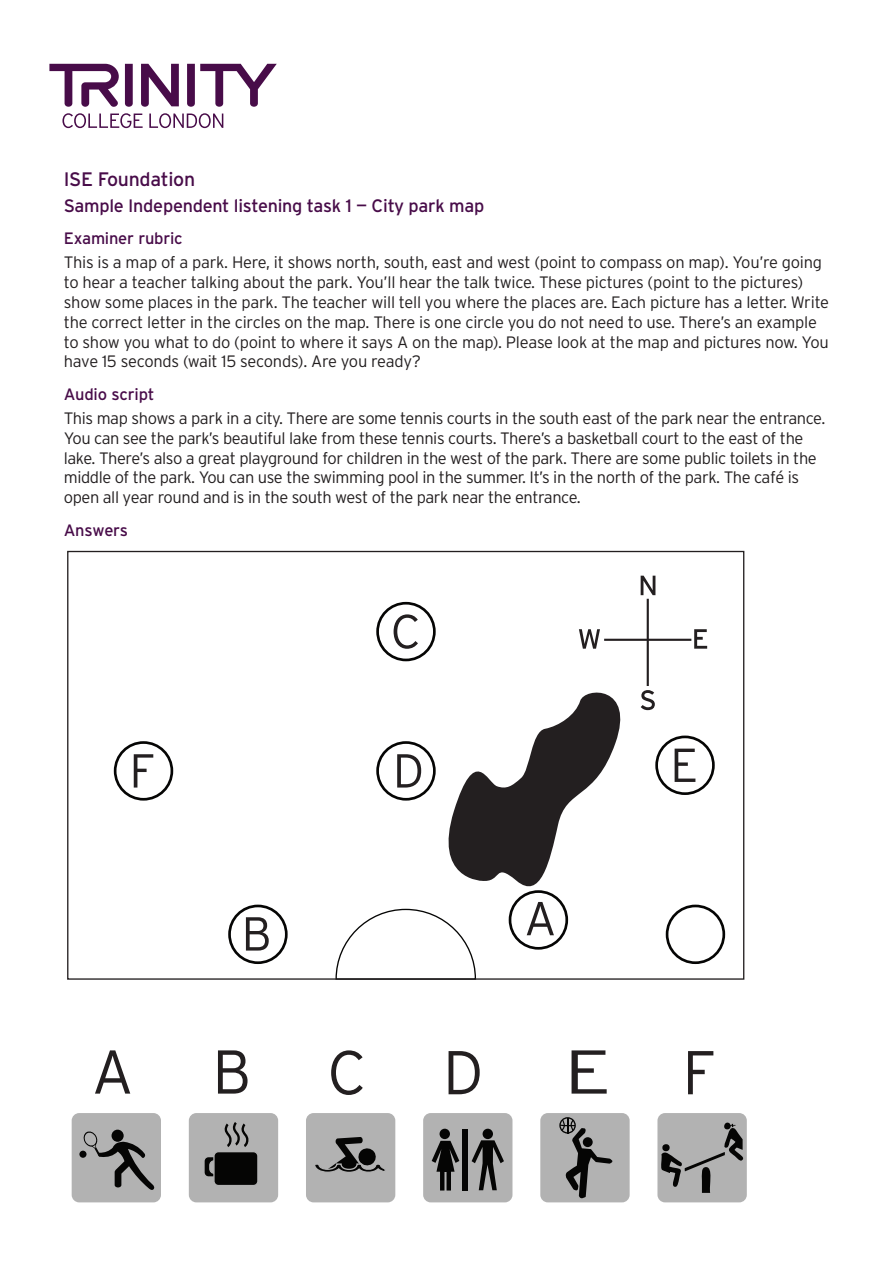
<style>
.page{position:relative;width:893px;height:1263px;background:#fff}
.page>*{position:absolute;margin:0;border:0;box-sizing:border-box;transform-origin:0 0}
.t1{font:19.5px "Interstate";letter-spacing:-.015em;color:#480c49}
.t2{font:18px "Interstate";letter-spacing:-.015em;color:#480c49}
.t3{font:300 16.5px/19.8px "Interstate";letter-spacing:-.025em;color:#231f20}
.t4{font:16.5px "Interstate";letter-spacing:-.015em;color:#480c49}
</style>
<div class="page">
<svg style="left:95px;top:1050px;width:35px;height:43px"></svg>
<svg style="left:218px;top:1050px;width:30px;height:43px"></svg>
<svg style="left:331px;top:1050px;width:32px;height:45px"></svg>
<svg style="left:449px;top:1051px;width:31px;height:43px"></svg>
<svg style="left:572px;top:1050px;width:35px;height:43px"></svg>
<svg style="left:688px;top:1051px;width:25px;height:43px"></svg>
<div style="left:655px;top:735px;width:60px;height:60px;border:3px solid #050504;border-radius:50%"></div>
<div style="left:666px;top:905px;width:59px;height:59px;border:3px solid #050504;border-radius:50%"></div>
<div style="left:228px;top:905px;width:60px;height:59px;border:3px solid #050504;border-radius:50%"></div>
<div style="left:114px;top:741px;width:59px;height:60px;border:3px solid #050504;border-radius:50%"></div>
<svg style="left:246px;top:917px;width:23px;height:33px"></svg>
<svg style="left:134px;top:754px;width:19px;height:33px"></svg>
<svg style="left:335px;top:576px;width:372px;height:404px"></svg>
<div style="left:657px;top:1113px;width:90px;height:89px;background:#b2b2b2;border-radius:8px"></div>
<svg style="left:661px;top:1122px;width:82px;height:71px"></svg>
<div style="left:423px;top:1113px;width:89px;height:89px;background:#b2b2b2;border-radius:8px"></div>
<div style="left:440px;top:1129px;width:10px;height:10px;background:#050504;border-radius:50%"></div>
<svg style="left:432px;top:1141px;width:27px;height:49px"></svg>
<div style="left:462px;top:1129px;width:6px;height:61px;background:#050504"></div>
<div style="left:483px;top:1129px;width:10px;height:10px;background:#050504;border-radius:50%"></div>
<svg style="left:472px;top:1140px;width:32px;height:50px"></svg>
<div style="left:189px;top:1113px;width:89px;height:89px;background:#b2b2b2;border-radius:8px"></div>
<svg style="left:225px;top:1122px;width:24px;height:25px"></svg>
<svg style="left:204px;top:1157px;width:9px;height:20px"></svg>
<div style="left:214px;top:1152px;width:44px;height:33px;background:#050504;border-radius:5px"></div>
<div style="left:213px;top:1151px;width:46px;height:35px;border:1px solid #b2b2b2;border-radius:5px"></div>
<div style="left:306px;top:1113px;width:89px;height:89px;background:#b2b2b2;border-radius:8px"></div>
<svg style="left:315px;top:1137px;width:70px;height:35px"></svg>
<div style="left:540px;top:1113px;width:90px;height:89px;background:#b2b2b2;border-radius:8px"></div>
<svg style="left:561px;top:1118px;width:52px;height:81px"></svg>
<div style="left:559px;top:1117px;width:17px;height:16px;border:1px solid #050504;border-radius:50%"></div>
<div style="left:72px;top:1113px;width:89px;height:89px;background:#b2b2b2;border-radius:8px"></div>
<svg style="left:83px;top:1130px;width:72px;height:60px"></svg>
<div style="left:79px;top:1151px;width:8px;height:7px;background:#050504;border-radius:50%"></div>
<svg style="left:62px;top:113px;width:81px;height:15px"></svg>
<svg style="left:149px;top:113px;width:74px;height:15px"></svg>
<svg style="left:125px;top:64px;width:8px;height:43px"></svg>
<svg style="left:141px;top:64px;width:38px;height:43px"></svg>
<svg style="left:187px;top:64px;width:90px;height:43px"></svg>
<svg style="left:49px;top:64px;width:70px;height:43px"></svg>
<p class="t1" style="left:64px;top:168px;width:133px">ISE Foundation</p>
<p class="t2" style="left:64px;top:195px;width:422px">Sample Independent listening task 1 — City park map</p>
<p class="t4" style="left:64px;top:229px;width:121px">Examiner rubric</p>
<p class="t3" style="left:64px;top:252px;width:767px">This is a map of a park. Here, it shows north, south, east and west (point to compass on map). You’re going to hear a teacher talking about the park. You’ll hear the talk twice. These pictures (point to the pictures) show some places in the park. The teacher will tell you where the places are. Each picture has a letter. Write the correct letter in the circles on the map. There is one circle you do not need to use. There’s an example to show you what to do (point to where it says A on the map). Please look at the map and pictures now. You have 15 seconds (wait 15 seconds). Are you ready?</p>
<p class="t4" style="left:64px;top:385px;width:92px">Audio script</p>
<p class="t3" style="left:64px;top:408px;width:763px">This map shows a park in a city. There are some tennis courts in the south east of the park near the entrance.<br>You can see the park’s beautiful lake from these tennis courts. There’s a basketball court to the east of the lake. There’s also a great playground for children in the west of the park. There are some public toilets in the middle of the park. You can use the swimming pool in the summer. It’s in the north of the park. The café is open all year round and is in the south west of the park near the entrance.</p>
<p class="t4" style="left:64px;top:521px;width:66px">Answers</p>
</div>
